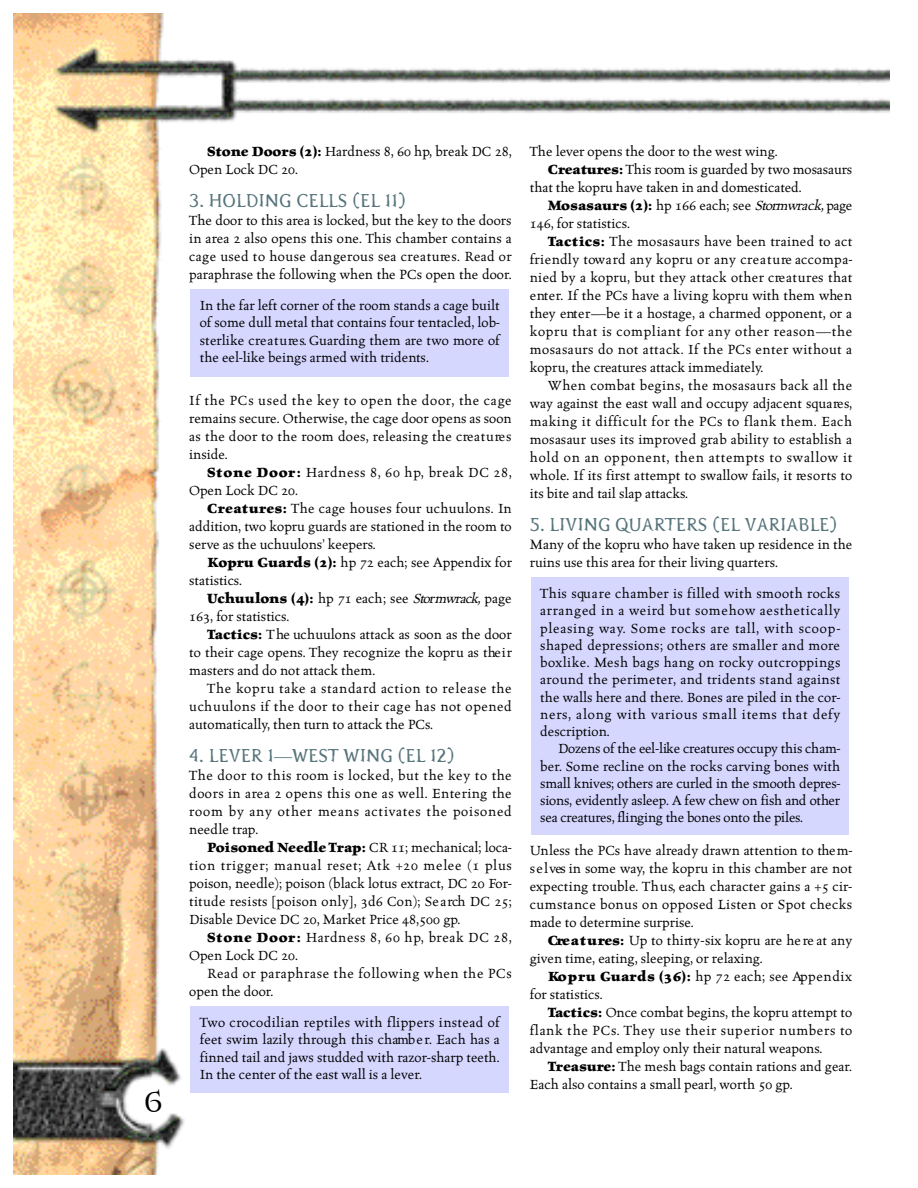
<style>
.page{position:relative;width:918px;height:1188px;background:#fff}
.page>*{position:absolute;margin:0;border:0;box-sizing:border-box;transform-origin:0 0}
.t1{font:34.5px "Alchemy Gold A24";color:#000}
.t2{font:18px "Pterra dactyl";color:#56747b}
.t3{font:15px/18px "Celestia Antiqua";color:#000;text-align:justify}
.t4{font:15px/18px "Celestia Antiqua";letter-spacing:.03em;color:#000}
.t5{font:15px "Celestia Antiqua";letter-spacing:.025em;color:#000}
.t6{font:15px/18px "Celestia Antiqua";letter-spacing:.035em;color:#000}
.t7{font:15px "Celestia Antiqua";letter-spacing:.02em;color:#000}
.t8{font:15px "Celestia Antiqua";letter-spacing:.04em;color:#000}
.t9{font:15px "Celestia Antiqua";letter-spacing:.045em;color:#000}
.s1{font-weight:700}
.s2{font-style:italic}
</style>
<div class="page">
<img style="left:14px;top:14px;width:876px;height:1161px">
<div style="left:531px;top:578px;width:318px;height:257px;background:#d6d7ff"></div>
<div style="left:191px;top:1007px;width:318px;height:86px;background:#d6d7ff"></div>
<div style="left:191px;top:290px;width:318px;height:87px;background:#d6d7ff"></div>
<h1 class="t1" style="left:143px;top:1085px;width:22px">6</h1>
<p class="t3" style="left:189px;top:143px;width:324px;text-indent:18px"><span class="s1">Stone Doors (2):</span> Hardness 8, 60 hp, break DC 28,<br>Open Lock DC 20.</p>
<p class="t2" style="left:189px;top:194px;width:218px">3. HOLDING CELLS (EL 11)</p>
<p class="t3" style="left:189px;top:212px;width:324px">The door to this area is locked, but the key to the doors in area 2 also opens this one. This chamber contains a cage used to house dangerous sea cre a t u re s. Read or paraphrase the following when the PCs open the door.</p>
<p class="t3" style="left:200px;top:298px;width:302px;line-height:17.2px">In the far left corner of the room stands a cage built of some dull metal that contains four tentacled, lob&shy;sterlike cre a t u re s. Guarding them are two more of the eel-like beings armed with tridents.</p>
<p class="t3" style="left:189px;top:392px;width:324px">If the PCs used the key to open the door, the cage remains secure. Otherwise, the cage door opens as soon as the door to the room does, releasing the cre a t u re s inside.</p>
<p class="t4" style="left:189px;top:464px;width:324px;text-indent:18px"><span class="s1">Stone Door:</span> Ha rdness 8, 60 hp, break DC 28,<br>Open Lock DC 20.</p>
<p class="t3" style="left:189px;top:500px;width:324px;text-indent:18px"><span class="s1">Cre a t u res:</span> T he cage houses four uchuulons. In addition, two kopru guards are stationed in the room to serve as the uchuulons’ keepers.</p>
<p class="t3" style="left:189px;top:554px;width:324px;text-indent:18px"><span class="s1">Kopru Guards (2):</span> hp 72 each; see Appendix for statistics.</p>
<p class="t3" style="left:189px;top:590px;width:324px;text-indent:18px"><span class="s1">Uchuulons (4):</span> hp 71 each; see <span class="s2">Storm wrack,</span>p a g e<br>163, for statistics.</p>
<p class="t3" style="left:189px;top:626px;width:324px;text-indent:18px"><span class="s1">Tactics:</span> T he uchuulons attack as soon as the door to their cage opens. T hey re c o g n ize the kopru as the i r masters and do not attack them.</p>
<p class="t3" style="left:189px;top:680px;width:324px;text-indent:18px">T he kopru take a standard action to release the uchuulons if the door to their cage has not opened automatically, then turn to attack the PCs.</p>
<p class="t2" style="left:189px;top:749px;width:267px">4. LEVER 1—WEST WING (EL 12)</p>
<p class="t3" style="left:189px;top:767px;width:324px">T he door to this room is locked, but the key to the doors in area 2 opens this one as well. Entering the room by any other means activates the poisoned needle trap.</p>
<p class="t3" style="left:189px;top:839px;width:324px;text-indent:18px"><span class="s1">Poisoned Needle Trap:</span> CR 11; mechanical; loca&shy;tion trigger; manual reset; Atk +20 melee (1 plus poison, needle); poison (black lotus extract, DC 20 For&shy;titude resists [poison only], 3d6 Con); Se a rch DC 25; Disable Device DC 20, Market Price 48,500 gp.</p>
<p class="t4" style="left:189px;top:929px;width:324px;text-indent:18px"><span class="s1">Stone Door:</span> Ha rdness 8, 60 hp, break DC 28,<br>Open Lock DC 20.</p>
<p class="t6" style="left:189px;top:965px;width:324px;text-indent:18px">Read or paraphrase the following when the PCs open the door.</p>
<p class="t3" style="left:200px;top:1015px;width:302px;line-height:17.2px">Two crocodilian reptiles with flippers instead of feet swim lazily through this chamb e r. Each has a finned tail and jaws studded with razor-sharp teeth.<br>In the center of the east wall is a lever.</p>
<p class="t3" style="left:530px;top:143px;width:250px">The lever opens the door to the west wing.</p>
<p class="t3" style="left:548px;top:161px;width:306px"><span class="s1">Cre a t u re s :</span> This room is guarded by two mosasaurs</p>
<p class="t3" style="left:530px;top:179px;width:273px">that the kopru have taken in and domesticated.</p>
<p class="t3" style="left:548px;top:197px;width:306px"><span class="s1">Mosasaurs (2):</span> hp 166 each; see <span class="s2">Stormwrack,</span>page</p>
<p class="t3" style="left:530px;top:215px;width:102px">146, for statistics.</p>
<p class="t5" style="left:548px;top:235px;width:306px"><span class="s1">Tactics:</span> T he mosasaurs have been trained to act</p>
<p class="t5" style="left:530px;top:253px;width:324px">friendly tow a rd any kopru or any cre a t u re accompa-</p>
<p class="t7" style="left:530px;top:271px;width:324px">nied by a kopru, but they attack other cre a t u res that</p>
<p class="t3" style="left:530px;top:287px;width:324px">e nt e r. If the PCs have a living kopru with them whe n</p>
<p class="t3" style="left:530px;top:305px;width:324px">t hey ent e r —be it a hostage, a charmed opponent, or a</p>
<p class="t8" style="left:530px;top:325px;width:324px">k o p ru that is compliant for any other re a s o n—t he</p>
<p class="t4" style="left:530px;top:341px;width:324px">mosasaurs do not attack. If the PCs enter without a</p>
<p class="t3" style="left:530px;top:359px;width:235px">kopru, the creatures attack immediately.</p>
<p class="t5" style="left:548px;top:379px;width:306px">W hen combat begins, the mosasaurs back all the</p>
<p class="t3" style="left:530px;top:395px;width:324px">way against the east wall and occupy adjacent squ a re s,</p>
<p class="t6" style="left:530px;top:413px;width:324px">making it difficult for the PCs to flank them. Each</p>
<p class="t3" style="left:530px;top:431px;width:324px">mosasaur uses its improved grab ability to establish a</p>
<p class="t9" style="left:530px;top:451px;width:324px">hold on an opponent, then attempts to swallow it</p>
<p class="t3" style="left:530px;top:467px;width:324px">whole. If its first attempt to swallow fails, it re s o rts to</p>
<p class="t3" style="left:530px;top:485px;width:160px">its bite and tail slap attacks.</p>
<p class="t2" style="left:530px;top:518px;width:309px">5. LIVING QUARTERS (EL VARIABLE)</p>
<p class="t3" style="left:530px;top:536px;width:324px">Many of the kopru who have taken up residence in the ruins use this area for their living quarters.</p>
<p class="t3" style="left:540px;top:586px;width:302px;line-height:17.2px">This squ a re chamber is filled with smooth ro c k s arranged in a we i rd but somehow aesthe t i c a l l y pleasing way. Some rocks are tall, with scoop&shy;shaped depressions; others are smaller and more b oxlike. Mesh bags hang on rocky outcro p p i n g s a round the perimeter, and tridents stand against the walls here and there. Bones are piled in the cor&shy;n e r s, along with various small items that defy description.</p>
<p class="t3" style="left:540px;top:741px;width:302px;line-height:17.2px;text-indent:18px">Do zens of the eel-like cre a tu res occupy this cham&shy;b e r. Some recline on the rocks carving bones with small knives; others are curled in the smooth depre s&shy;s io n s, evidently asleep. A few chew on fish and othe r sea cre a tu re s, flinging the bones onto the piles.</p>
<p class="t3" style="left:530px;top:842px;width:324px">Unless the PCs have already drawn attention to the m&shy;s e l ves in some way, the kopru in this chamber are not expecting trouble. T h u s, each character gains a +5 cir&shy;cumstance bonus on opposed Listen or Spot che c k s made to determine surprise.</p>
<p class="t3" style="left:530px;top:932px;width:324px;text-indent:18px"><span class="s1">Cre a t u res:</span> Up to thirt y -six kopru are he re at any given time, eating, sleeping, or relaxing.</p>
<p class="t3" style="left:530px;top:968px;width:324px;text-indent:18px"><span class="s1">Ko p ru Gu a rds (36):</span> hp 72 each; see Ap p e n d i x for statistics.</p>
<p class="t3" style="left:530px;top:1004px;width:324px;text-indent:18px"><span class="s1">Tactics:</span> Once combat begins, the kopru attempt to flank the PCs. T hey use their superior numbers to advantage and employ only their natural weapons.</p>
<p class="t3" style="left:530px;top:1058px;width:324px;text-indent:18px"><span class="s1">Treasure:</span> The mesh bags contain rations and gear.<br>Each also contains a small pearl, worth 50 gp.</p>
</div>
